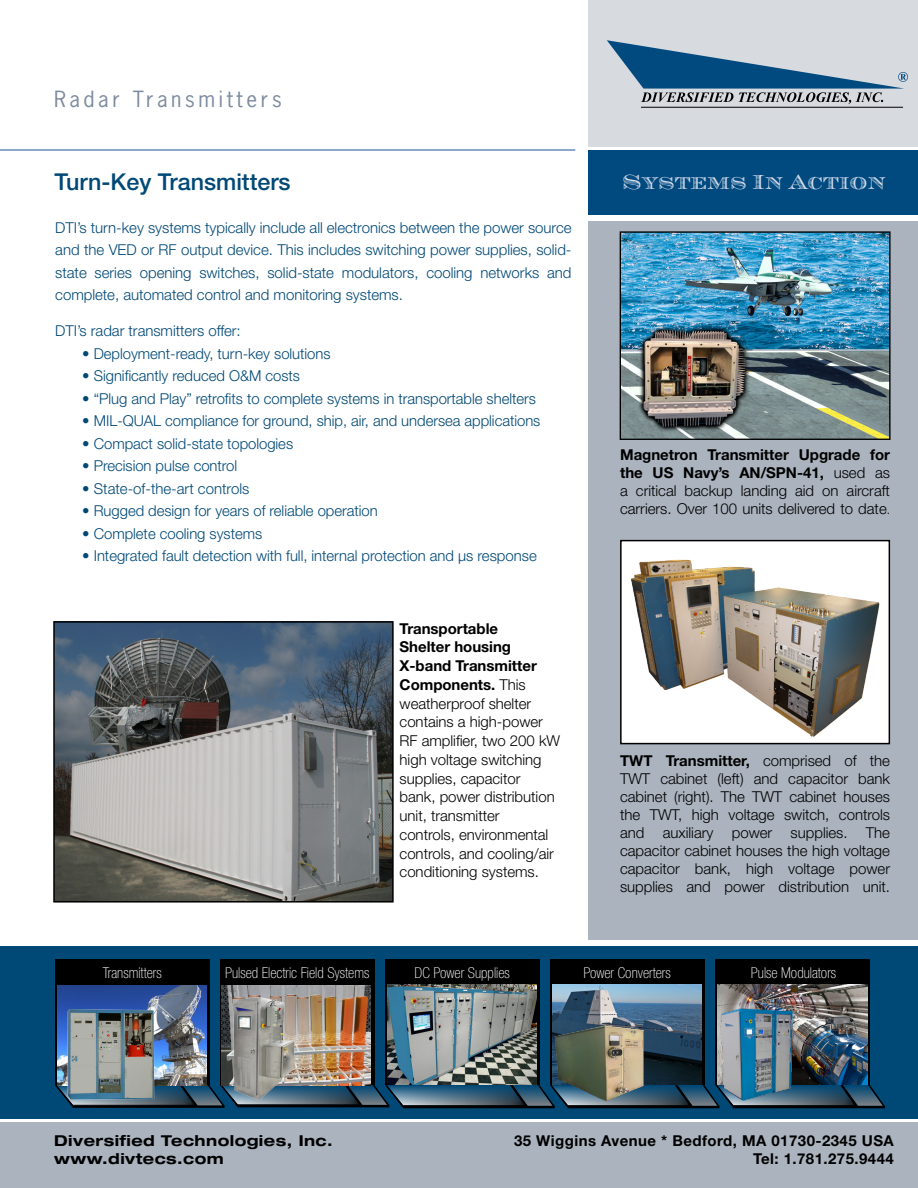
<style>
.page{position:relative;width:918px;height:1188px;background:#fff}
.page>*{position:absolute;margin:0;border:0;box-sizing:border-box;transform-origin:0 0}
.t1{font:500 23.25px "Helvetica Neue";color:#004876}
.t2{font:21px "News Gothic Std";letter-spacing:.17em;color:#7c8a9f}
.t3{font:21px "CAMPBELL";letter-spacing:.02em;color:#d7deeb}
.t4{font:300 15px/22.5px "Helvetica Neue";color:#004876;text-align:justify}
.t5{font:300 15px/18.8px "Helvetica Neue";color:#000;text-align:justify}
.t6{font:100 condensed 15px "Helvetica Neue";color:#fff}
.t7{font:700 15px/18px "Helvetica Neue";letter-spacing:.03em;color:#000;text-align:right}
.t8{font:700 expanded 15px/18px "Helvetica Neue";letter-spacing:.03em;color:#000}
.s1{font-weight:700}
.s2{font-size:12px}
</style>
<div class="page">
<hr style="left:0;top:149px;width:575px;height:2px;background:#698db6">
<div style="left:588px;top:221px;width:330px;height:719px;background:#abb3be"></div>
<div style="left:588px;top:0;width:330px;height:146px;background:#d7dadf"></div>
<div style="left:588px;top:151px;width:330px;height:64px;background:#004a80"></div>
<hr style="left:641px;top:107px;width:262px;height:1px;background:#000">
<svg style="left:607px;top:40px;width:301px;height:64px"></svg>
<div style="left:0;top:1123px;width:918px;height:65px;background:#abb3be"></div>
<img style="left:56px;top:624px;width:335px;height:276px">
<div style="left:53px;top:621px;width:341px;height:282px;border:2px solid #000"></div>
<div style="left:0;top:946px;width:918px;height:172px;background:#004876"></div>
<div style="left:55px;top:960px;width:154px;height:125px;background:#000"></div>
<img style="left:58px;top:985px;width:149px;height:96px">
<div style="left:220px;top:960px;width:154px;height:125px;background:#000"></div>
<div style="left:385px;top:960px;width:155px;height:125px;background:#000"></div>
<div style="left:550px;top:960px;width:155px;height:125px;background:#000"></div>
<div style="left:715px;top:960px;width:155px;height:125px;background:#000"></div>
<img style="left:67px;top:1010px;width:89px;height:71px">
<img style="left:718px;top:985px;width:149px;height:96px">
<img style="left:552px;top:985px;width:150px;height:96px">
<img style="left:721px;top:1003px;width:75px;height:78px">
<img style="left:388px;top:985px;width:149px;height:96px">
<img style="left:55px;top:1081px;width:830px;height:28px">
<img style="left:222px;top:985px;width:149px;height:100px">
<img style="left:228px;top:997px;width:68px;height:108px">
<img style="left:554px;top:1025px;width:91px;height:84px">
<img style="left:623px;top:543px;width:264px;height:198px">
<div style="left:620px;top:540px;width:270px;height:204px;border:2px solid #000"></div>
<img style="left:622px;top:233px;width:267px;height:205px">
<div style="left:620px;top:231px;width:271px;height:209px;border:1px solid #000"></div>
<h2 class="t2" style="left:54px;top:86px;width:229px">Radar Transmitters</h2>
<h1 class="t1" style="left:55px;top:168px;width:238px">Turn-Key Transmitters</h1>
<p class="t4" style="left:55px;top:216px;width:518px">DTI’s turn-key systems typically include all electronics between the power source and the VED or RF output device. This includes switching power supplies, solid&shy;state series opening switches, solid-state modulators, cooling networks and complete, automated control and monitoring systems.</p>
<p class="t4" style="left:55px;top:319px;width:187px">DTI’s radar transmitters offer:</p>
<p class="t4" style="left:82px;top:342px;width:250px">• Deployment-ready, turn-key solutions</p>
<p class="t4" style="left:82px;top:364px;width:219px">• Significantly reduced O&amp;M costs</p>
<p class="t4" style="left:82px;top:387px;width:455px">• “Plug and Play” retrofits to complete systems in transportable shelters</p>
<p class="t4" style="left:82px;top:409px;width:460px">• MIL-QUAL compliance for ground, ship, air, and undersea applications</p>
<p class="t4" style="left:82px;top:432px;width:212px">• Compact solid-state topologies</p>
<p class="t4" style="left:82px;top:454px;width:156px">• Precision pulse control</p>
<p class="t4" style="left:82px;top:477px;width:169px">• State-of-the-art controls</p>
<p class="t4" style="left:82px;top:499px;width:297px">• Rugged design for years of reliable operation</p>
<p class="t4" style="left:82px;top:522px;width:181px">• Complete cooling systems</p>
<p class="t4" style="left:82px;top:544px;width:456px">• Integrated fault detection with full, internal protection and µs response</p>
<p class="t5" style="left:400px;top:619px;width:162px;text-align:left"><span class="s1">Transportable<br>Shelter housing<br>X-band Transmitter<br>Components.</span> This weatherproof shelter contains a high-power<br>RF amplifier, two 200 kW high voltage switching supplies, capacitor bank, power distribution unit, transmitter<br>controls, environmental controls, and cooling/air conditioning systems.</p>
<h2 class="t3" style="left:622px;top:169px;width:265px">Systems In Action</h2>
<p class="t5" style="left:620px;top:445px;width:272px;line-height:18px"><span class="s1">Magnetron Transmitter Upgrade for the US Navy’s AN/SPN-41,</span> used as a critical backup landing aid on aircraft carriers. Over 100 units delivered to date<span class="s2">.</span></p>
<p class="t5" style="left:620px;top:751px;width:272px;line-height:18px"><span class="s1">TWT Transmitter,</span> comprised of the TWT cabinet (left) and capacitor bank cabinet (right). The TWT cabinet houses the TWT, high voltage switch, controls and auxiliary power supplies. The capacitor cabinet houses the high voltage capacitor bank, high voltage power supplies and power distribution unit.</p>
<p class="t6" style="left:103px;top:965px;width:61px">Transmitters</p>
<p class="t6" style="left:225px;top:965px;width:146px">Pulsed Electric Field Systems</p>
<p class="t6" style="left:415px;top:965px;width:97px">DC Power Supplies</p>
<p class="t6" style="left:583px;top:965px;width:89px">Power Converters</p>
<p class="t6" style="left:751px;top:964px;width:87px">Pulse Modulators</p>
<p class="t8" style="left:54px;top:1131px;width:280px">Diversified Technologies, Inc. www.divtecs.com</p>
<p class="t7" style="left:514px;top:1131px;width:381px">35 Wiggins Avenue * Bedford, MA 01730-2345 USA<br>Tel: 1.781.275.9444</p>
</div>
